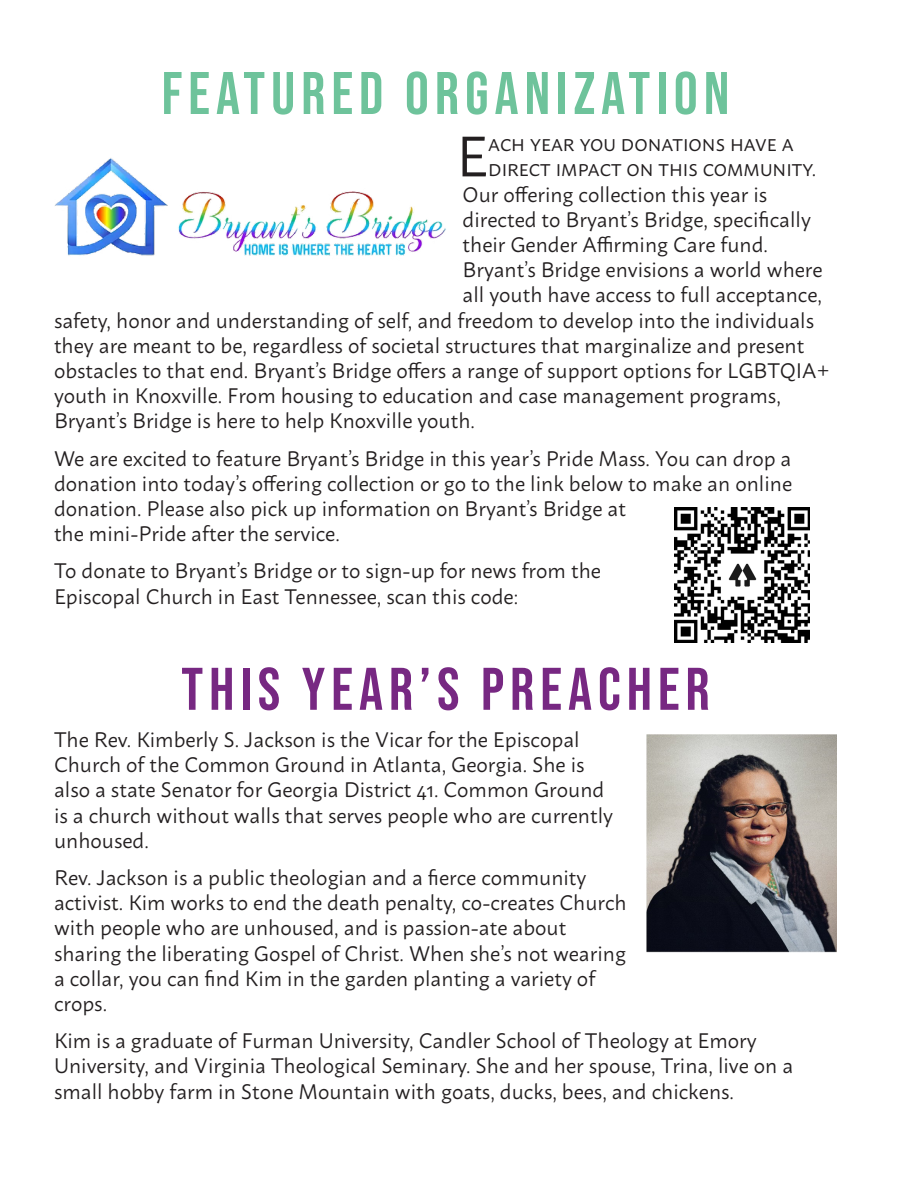
<style>
.page{position:relative;width:918px;height:1188px;background:#fff}
.page>*{position:absolute;margin:0;border:0;box-sizing:border-box;transform-origin:0 0}
.t1{font:700 60px "Bebas Neue Pro";letter-spacing:.1em;color:#6ec39b}
.t2{font:700 60px "Bebas Neue Pro";letter-spacing:.1em;color:#772882}
.t3{font:56.7px "Macho";color:#231f20}
.t4{font:21px/25.2px "Macho";color:#231f20}
</style>
<div class="page">
<img style="left:675px;top:507px;width:135px;height:136px">
<img style="left:54px;top:158px;width:392px;height:98px">
<img style="left:647px;top:734px;width:190px;height:218px">
<p class="t1" style="left:162px;top:59px;width:569px">FEATURED ORGANIZATION</p>
<p class="t3" style="left:456px;top:107px;width:34px">E</p>
<p class="t4" style="left:488px;top:129px;width:307px">ach year you donations have a</p>
<p class="t4" style="left:488px;top:154px;width:329px">direct impact on this community.</p>
<p class="t4" style="left:463px;top:179px;width:306px">Our offering collection this year is</p>
<p class="t4" style="left:463px;top:205px;width:350px">directed to Bryant’s Bridge, specifically</p>
<p class="t4" style="left:463px;top:230px;width:307px">their Gender Affirming Care fund.</p>
<p class="t4" style="left:463px;top:255px;width:362px">Bryant’s Bridge envisions a world where</p>
<p class="t4" style="left:463px;top:280px;width:361px">all youth have access to full acceptance,</p>
<p class="t4" style="left:54px;top:305px;width:762px">safety, honor and understanding of self, and freedom to develop into the individuals</p>
<p class="t4" style="left:54px;top:331px;width:752px">they are meant to be, regardless of societal structures that marginalize and present</p>
<p class="t4" style="left:54px;top:356px;width:777px">obstacles to that end. Bryant’s Bridge offers a range of support options for LGBTQIA+</p>
<p class="t4" style="left:54px;top:381px;width:728px">youth in Knoxville. From housing to education and case management programs,</p>
<p class="t4" style="left:54px;top:406px;width:423px">Bryant’s Bridge is here to help Knoxville youth.</p>
<p class="t4" style="left:54px;top:443px;width:740px">We are excited to feature Bryant’s Bridge in this year’s Pride Mass. You can drop a donation into today’s offering collection or go to the link below to make an online donation. Please also pick up information on Bryant’s Bridge at<br>the mini-Pride after the service.</p>
<p class="t4" style="left:54px;top:556px;width:548px">To donate to Bryant’s Bridge or to sign-up for news from the<br>Episcopal Church in East Tennessee, scan this code:</p>
<p class="t2" style="left:181px;top:655px;width:530px">THIS YEAR’S PREACHER</p>
<p class="t4" style="left:54px;top:725px;width:561px">The Rev. Kimberly S. Jackson is the Vicar for the Episcopal Church of the Common Ground in Atlanta, Georgia. She is also a state Senator for Georgia District 41. Common Ground is a church without walls that serves people who are currently unhoused.</p>
<p class="t4" style="left:54px;top:863px;width:574px">Rev. Jackson is a public theologian and a fierce community activist. Kim works to end the death penalty, co-creates Church with people who are unhoused, and is passion-ate about sharing the liberating Gospel of Christ. When she’s not wearing a collar, you can find Kim in the garden planting a variety of crops.</p>
<p class="t4" style="left:54px;top:1026px;width:741px">Kim is a graduate of Furman University, Candler School of Theology at Emory<br>University, and Virginia Theological Seminary. She and her spouse, Trina, live on a small hobby farm in Stone Mountain with goats, ducks, bees, and chickens.</p>
</div>
